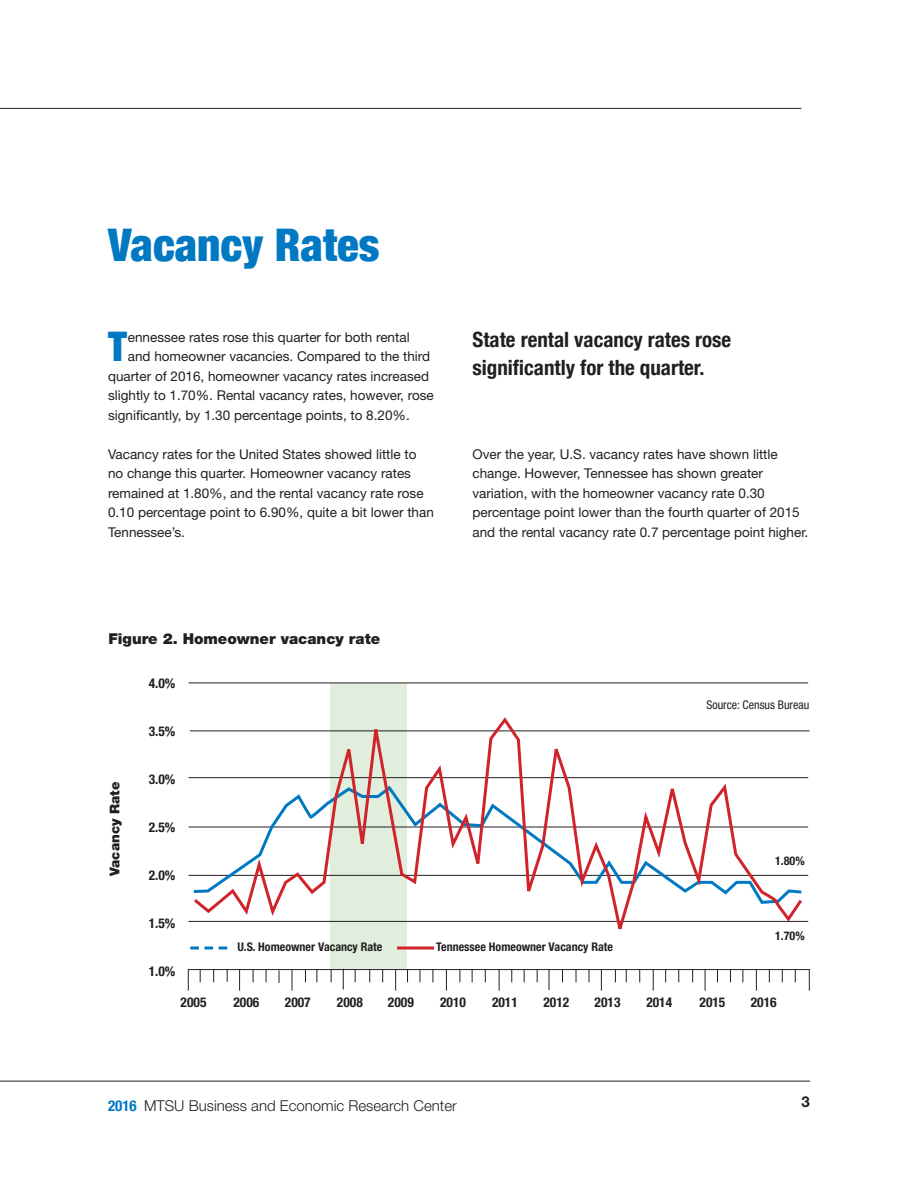
<style>
.page{position:relative;width:918px;height:1188px;background:#fff}
.page>*{position:absolute;margin:0;border:0;box-sizing:border-box;transform-origin:0 0}
.t1{font:900 condensed 45px "Helvetica Neue";color:#0079c2}
.t2{font:900 condensed 40.8px "Helvetica Neue";color:#0079c2}
.t3{font:700 condensed 21px/28.5px "Helvetica Neue";color:#231f20}
.t4{font:300 15px "Helvetica Neue LT Std";color:#231f20}
.t5{font:900 15px "Helvetica Neue LT Std";color:#231f20}
.t6{font:700 15px "Helvetica Neue LT Std";color:#231f20}
.t7{font:13.5px/19.5px "Helvetica Neue LT Std";color:#231f20}
.t8{font:700 condensed 13.5px "Helvetica Neue LT Std";color:#231f20}
.t9{font:900 13.5px "Helvetica Neue LT Std";color:#231f20}
.t10{font:700 condensed 12px "Helvetica Neue LT Std";color:#231f20}
.t11{font:condensed 12px "Helvetica Neue LT Std";color:#231f20}
.s1{font-family:"Helvetica Neue";font-weight:700;font-stretch:condensed;color:#0079c2}
</style>
<div class="page">
<div style="left:330px;top:683px;width:77px;height:286px;background:#e1eedd"></div>
<hr style="left:0;top:1081px;width:810px;height:1px;background:#231f20">
<hr style="left:0;top:108px;width:801px;height:1px;background:#231f20">
<hr style="left:188px;top:969px;width:622px;height:1px;background:#231f20">
<svg style="left:292px;top:970px;width:1px;height:21px"></svg>
<svg style="left:316px;top:970px;width:1px;height:12px"></svg>
<svg style="left:331px;top:970px;width:1px;height:12px"></svg>
<svg style="left:355px;top:970px;width:1px;height:12px"></svg>
<svg style="left:343px;top:970px;width:1px;height:20px"></svg>
<svg style="left:188px;top:970px;width:1px;height:21px"></svg>
<svg style="left:382px;top:970px;width:1px;height:12px"></svg>
<svg style="left:213px;top:970px;width:1px;height:12px"></svg>
<svg style="left:369px;top:970px;width:1px;height:12px"></svg>
<svg style="left:200px;top:970px;width:1px;height:12px"></svg>
<svg style="left:420px;top:970px;width:1px;height:12px"></svg>
<svg style="left:407px;top:970px;width:1px;height:12px"></svg>
<svg style="left:227px;top:970px;width:1px;height:12px"></svg>
<svg style="left:433px;top:970px;width:1px;height:12px"></svg>
<svg style="left:253px;top:970px;width:1px;height:12px"></svg>
<svg style="left:266px;top:970px;width:1px;height:12px"></svg>
<svg style="left:460px;top:970px;width:1px;height:12px"></svg>
<svg style="left:279px;top:970px;width:1px;height:13px"></svg>
<svg style="left:395px;top:970px;width:1px;height:21px"></svg>
<svg style="left:239px;top:970px;width:1px;height:21px"></svg>
<svg style="left:446px;top:970px;width:1px;height:21px"></svg>
<svg style="left:472px;top:970px;width:1px;height:12px"></svg>
<svg style="left:305px;top:970px;width:1px;height:12px"></svg>
<svg style="left:485px;top:970px;width:1px;height:12px"></svg>
<svg style="left:499px;top:970px;width:1px;height:21px"></svg>
<svg style="left:511px;top:970px;width:1px;height:12px"></svg>
<svg style="left:524px;top:970px;width:1px;height:12px"></svg>
<svg style="left:562px;top:970px;width:1px;height:12px"></svg>
<svg style="left:537px;top:970px;width:1px;height:12px"></svg>
<svg style="left:549px;top:970px;width:1px;height:20px"></svg>
<svg style="left:589px;top:970px;width:1px;height:12px"></svg>
<svg style="left:576px;top:970px;width:1px;height:12px"></svg>
<svg style="left:615px;top:970px;width:1px;height:12px"></svg>
<svg style="left:626px;top:970px;width:1px;height:12px"></svg>
<svg style="left:601px;top:970px;width:1px;height:21px"></svg>
<svg style="left:653px;top:970px;width:1px;height:21px"></svg>
<svg style="left:665px;top:970px;width:1px;height:12px"></svg>
<svg style="left:639px;top:970px;width:1px;height:12px"></svg>
<svg style="left:678px;top:970px;width:1px;height:12px"></svg>
<svg style="left:692px;top:970px;width:1px;height:12px"></svg>
<svg style="left:717px;top:970px;width:1px;height:12px"></svg>
<svg style="left:742px;top:970px;width:1px;height:12px"></svg>
<svg style="left:782px;top:970px;width:1px;height:12px"></svg>
<svg style="left:795px;top:970px;width:1px;height:12px"></svg>
<svg style="left:769px;top:970px;width:1px;height:12px"></svg>
<svg style="left:730px;top:970px;width:1px;height:12px"></svg>
<svg style="left:705px;top:970px;width:1px;height:21px"></svg>
<svg style="left:756px;top:970px;width:1px;height:21px"></svg>
<svg style="left:809px;top:970px;width:1px;height:21px"></svg>
<hr style="left:189px;top:683px;width:619px;height:1px;background:#231f20">
<hr style="left:190px;top:731px;width:620px;height:1px;background:#231f20">
<hr style="left:189px;top:777px;width:619px;height:1px;background:#231f20">
<hr style="left:189px;top:827px;width:619px;height:1px;background:#231f20">
<hr style="left:189px;top:875px;width:619px;height:1px;background:#231f20">
<hr style="left:189px;top:921px;width:619px;height:1px;background:#231f20">
<svg style="left:190px;top:946px;width:37px;height:3px"></svg>
<hr style="left:397px;top:946px;width:37px;height:3px;background:#d1232a">
<svg style="left:191px;top:717px;width:614px;height:213px"></svg>
<h1 class="t1" style="left:108px;top:208px;width:273px">Vacancy Rates</h1>
<h3 class="t3" style="left:472px;top:324px;width:260px">State rental vacancy rates rose significantly for the quarter.</h3>
<h2 class="t2" style="left:108px;top:313px;width:20px">T</h2>
<p class="t7" style="left:128px;top:327px;width:283px">ennessee rates rose this quarter for both rental</p>
<p class="t7" style="left:128px;top:347px;width:304px">and homeowner vacancies. Compared to the third</p>
<p class="t7" style="left:108px;top:366px;width:323px">quarter of 2016, homeowner vacancy rates increased</p>
<p class="t7" style="left:108px;top:386px;width:327px">slightly to 1.70%. Rental vacancy rates, however, rose</p>
<p class="t7" style="left:108px;top:405px;width:303px">significantly, by 1.30 percentage points, to 8.20%.</p>
<p class="t7" style="left:108px;top:444px;width:327px">Vacancy rates for the United States showed little to no change this quarter. Homeowner vacancy rates remained at 1.80%, and the rental vacancy rate rose 0.10 percentage point to 6.90%, quite a bit lower than Tennessee’s.</p>
<p class="t7" style="left:473px;top:444px;width:337px">Over the year, U.S. vacancy rates have shown little change. However, Tennessee has shown greater variation, with the homeowner vacancy rate 0.30 percentage point lower than the fourth quarter of 2015 and the rental vacancy rate 0.7 percentage point higher.</p>
<p class="t5" style="left:108px;top:629px;width:273px">Figure 2. Homeowner vacancy rate</p>
<p class="t9" style="left:107px;top:876px;width:96px;rotate:-90deg">Vacancy Rate</p>
<p class="t8" style="left:149px;top:675px;width:28px">4.0%</p>
<p class="t8" style="left:149px;top:723px;width:28px">3.5%</p>
<p class="t8" style="left:149px;top:771px;width:28px">3.0%</p>
<p class="t8" style="left:149px;top:819px;width:28px">2.5%</p>
<p class="t8" style="left:149px;top:867px;width:28px">2.0%</p>
<p class="t8" style="left:149px;top:915px;width:28px">1.5%</p>
<p class="t8" style="left:149px;top:963px;width:28px">1.0%</p>
<p class="t10" style="left:237px;top:940px;width:146px">U.S. Homeowner Vacancy Rate</p>
<p class="t10" style="left:436px;top:940px;width:178px">Tennessee Homeowner Vacancy Rate</p>
<p class="t11" style="left:706px;top:698px;width:105px">Source: Census Bureau</p>
<p class="t10" style="left:775px;top:854px;width:31px">1.80%</p>
<p class="t10" style="left:775px;top:929px;width:31px">1.70%</p>
<p class="t8" style="left:181px;top:994px;width:27px">2005</p>
<p class="t8" style="left:234px;top:994px;width:27px">2006</p>
<p class="t8" style="left:285px;top:994px;width:27px">2007</p>
<p class="t8" style="left:337px;top:994px;width:27px">2008</p>
<p class="t8" style="left:388px;top:994px;width:27px">2009</p>
<p class="t8" style="left:440px;top:994px;width:27px">2010</p>
<p class="t8" style="left:492px;top:994px;width:27px">2011</p>
<p class="t8" style="left:543px;top:994px;width:27px">2012</p>
<p class="t8" style="left:595px;top:994px;width:27px">2013</p>
<p class="t8" style="left:646px;top:994px;width:27px">2014</p>
<p class="t8" style="left:700px;top:994px;width:27px">2015</p>
<p class="t8" style="left:751px;top:994px;width:27px">2016</p>
<p class="t4" style="left:108px;top:1096px;width:350px"><span class="s1">2016</span> MTSU Business and Economic Research Center</p>
<p class="t6" style="left:802px;top:1093px;width:10px">3</p>
</div>
